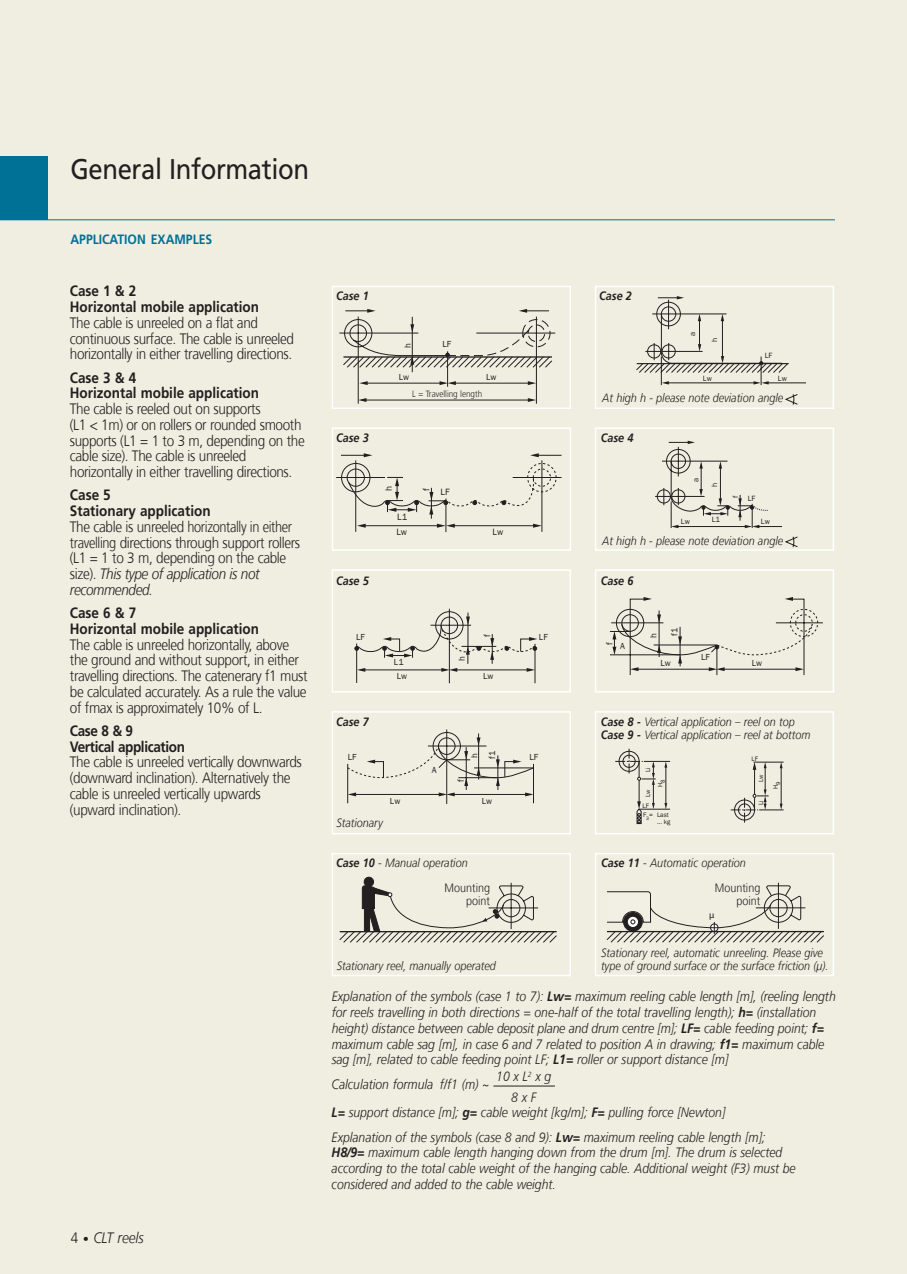
<style>
.page{position:relative;width:907px;height:1274px;background:#fff}
.page>*{position:absolute;margin:0;border:0;box-sizing:border-box;transform-origin:0 0}
.t1{font:28.5px "Frutiger";letter-spacing:-.015em;color:#231f20;scale:.9 1}
.t2{font:300 15px/15.8px "Frutiger";letter-spacing:-.025em;color:#231f20;scale:.9 1}
.t3{font:700 15px/15.8px "Frutiger";color:#231f20;scale:.9 1}
.t4{font:700 15px/15.8px "Frutiger";letter-spacing:-.025em;color:#231f20;scale:.9 1}
.t5{font:italic 300 15px "Frutiger";color:#231f20;scale:.9 1}
.t6{font:italic 300 13.5px/15.8px "Frutiger";color:#231f20;scale:.9 1}
.t7{font:700 13.5px "Frutiger";color:#007196;scale:.9 1}
.t8{font:italic 300 13.5px/21px "Frutiger";letter-spacing:.305em;color:#231f20;text-align:center;scale:.9 1}
.t9{font:italic 300 12px/24.8px "Frutiger";color:#231f20;scale:.9 1}
.t10{font:italic 700 12px "Frutiger";color:#231f20;scale:.9 1}
.t11{font:300 12px/12.8px "Frutiger";color:#231f20;text-align:right;scale:.9 1}
.t12{font:9.3px "Franklin Gothic";color:#231f20}
.t13{font:9px/17.9px "Franklin Gothic";color:#231f20}
.t14{font:300 9px "Frutiger";color:#231f20;scale:.9 1}
.t15{font:7.8px "Franklin Gothic";color:#231f20}
.t16{font:6.6px/6.6px "Franklin Gothic";color:#231f20;text-align:right}
.s1{font-style:italic}
.s2{font-style:normal}
.s3{font-size:12px}
.s4{font-weight:700}
</style>
<div class="page">
<div style="left:0;top:0;width:906px;height:1273px;background:#f0eee1"></div>
<svg style="left:606px;top:885px;width:218px;height:57px;background:#d6d4c9"></svg>
<h1 class="t1" style="left:70px;top:152px;width:266px">General Information</h1>
<p class="t7" style="left:70px;top:231px;width:159px">APPLICATION EXAMPLES</p>
<p class="t3" style="left:70px;top:283px;width:212px">Case 1 &amp; 2<br>Horizontal mobile application</p>
<p class="t2" style="left:70px;top:315px;width:250px">The cable is unreeled on a flat and continuous surface. The cable is unreeled horizontally in either travelling directions.</p>
<p class="t3" style="left:70px;top:369px;width:212px">Case 3 &amp; 4<br>Horizontal mobile application</p>
<p class="t2" style="left:70px;top:401px;width:262px">The cable is reeled out on supports<br>(L1 &lt; 1m) or on rollers or rounded smooth supports (L1 = 1 to 3 m, depending on the cable size). The cable is unreeled horizontally in either travelling directions.</p>
<p class="t3" style="left:70px;top:487px;width:158px">Case 5<br>Stationary application</p>
<p class="t2" style="left:70px;top:519px;width:257px">The cable is unreeled horizontally in either travelling directions through support rollers (L1 = 1 to 3 m, depending on the cable size). <span class="s1">This type of application is not recommended.</span></p>
<p class="t3" style="left:70px;top:605px;width:212px">Case 6 &amp; 7<br>Horizontal mobile application</p>
<p class="t2" style="left:70px;top:637px;width:265px">The cable is unreeled horizontally, above the ground and without support, in either travelling directions. The catenerary f1 must be calculated accurately. As a rule the value of fmax is approximately 10% of L.</p>
<p class="t4" style="left:70px;top:723px;width:129px">Case 8 &amp; 9<br>Vertical application</p>
<p class="t2" style="left:70px;top:754px;width:259px">The cable is unreeled vertically downwards (downward inclination). Alternatively the cable is unreeled vertically upwards (upward inclination).</p>
<p class="t5" style="left:71px;top:1229px;width:83px"><span class="s2">4</span> <span class="s3">•</span> CLT reels</p>
<p class="t10" style="left:336px;top:289px;width:38px">Case 1</p>
<p class="t13" style="left:442px;top:335px;width:10px">LF</p>
<p class="t13" style="left:399px;top:348px;width:6px;rotate:-90deg">h</p>
<p class="t13" style="left:398px;top:368px;width:12px">Lw</p>
<p class="t13" style="left:486px;top:368px;width:12px">Lw</p>
<p class="t14" style="left:412px;top:389px;width:79px">L = Travelling length</p>
<p class="t10" style="left:599px;top:289px;width:38px">Case 2</p>
<p class="t15" style="left:687px;top:335px;width:6px;rotate:-90deg">a</p>
<p class="t15" style="left:709px;top:342px;width:6px;rotate:-90deg">h</p>
<p class="t15" style="left:702px;top:373px;width:11px">Lw</p>
<p class="t15" style="left:764px;top:350px;width:9px">LF</p>
<p class="t15" style="left:777px;top:373px;width:11px">Lw</p>
<p class="t9" style="left:602px;top:386px;width:202px">At high h - please note deviation angle</p>
<p class="t10" style="left:336px;top:430px;width:38px">Case 3</p>
<p class="t10" style="left:600px;top:430px;width:38px">Case 4</p>
<p class="t12" style="left:383px;top:491px;width:7px;rotate:-90deg">h</p>
<p class="t12" style="left:420px;top:491px;width:4px;rotate:-90deg">f</p>
<p class="t12" style="left:440px;top:486px;width:11px">LF</p>
<p class="t15" style="left:691px;top:482px;width:6px;rotate:-90deg">a</p>
<p class="t15" style="left:709px;top:487px;width:6px;rotate:-90deg">h</p>
<p class="t15" style="left:730px;top:498px;width:4px;rotate:-90deg">f</p>
<p class="t15" style="left:747px;top:493px;width:9px">LF</p>
<p class="t12" style="left:397px;top:511px;width:12px">L1</p>
<p class="t15" style="left:680px;top:517px;width:11px">Lw</p>
<p class="t15" style="left:711px;top:515px;width:10px">L1</p>
<p class="t15" style="left:760px;top:517px;width:11px">Lw</p>
<p class="t12" style="left:396px;top:526px;width:12px">Lw</p>
<p class="t12" style="left:492px;top:526px;width:12px">Lw</p>
<p class="t9" style="left:602px;top:528px;width:202px">At high h - please note deviation angle</p>
<p class="t10" style="left:336px;top:574px;width:38px">Case 5</p>
<p class="t10" style="left:600px;top:574px;width:38px">Case 6</p>
<p class="t13" style="left:356px;top:628px;width:10px">LF</p>
<p class="t13" style="left:538px;top:628px;width:10px">LF</p>
<p class="t13" style="left:478px;top:637px;width:4px;rotate:-90deg">f</p>
<p class="t13" style="left:394px;top:653px;width:11px">L1</p>
<p class="t13" style="left:453px;top:661px;width:6px;rotate:-90deg">h</p>
<p class="t13" style="left:396px;top:667px;width:12px">Lw</p>
<p class="t13" style="left:483px;top:667px;width:12px">Lw</p>
<p class="t13" style="left:600px;top:644px;width:4px;rotate:-90deg">f</p>
<p class="t13" style="left:620px;top:637px;width:6px">A</p>
<p class="t13" style="left:644px;top:638px;width:6px;rotate:-90deg">h</p>
<p class="t13" style="left:665px;top:635px;width:9px;rotate:-90deg">f1</p>
<p class="t13" style="left:700px;top:648px;width:10px">LF</p>
<p class="t13" style="left:660px;top:654px;width:12px">Lw</p>
<p class="t13" style="left:751px;top:654px;width:12px">Lw</p>
<p class="t10" style="left:336px;top:715px;width:38px">Case 7</p>
<p class="t9" style="left:600px;top:716px;width:234px;line-height:12.8px"><span class="s4">Case 8 -</span> Vertical application – reel on top<br><span class="s4">Case 9 -</span> Vertical application – reel at bottom</p>
<p class="t13" style="left:465px;top:759px;width:9px;rotate:-90deg">h f1</p>
<p class="t13" style="left:347px;top:748px;width:10px">LF</p>
<p class="t13" style="left:529px;top:748px;width:10px">LF</p>
<p class="t16" style="left:751px;top:755px;width:8px">LF</p>
<p class="t13" style="left:432px;top:761px;width:6px">A</p>
<p class="t13" style="left:452px;top:782px;width:4px;rotate:-90deg">f</p>
<p class="t13" style="left:390px;top:792px;width:12px">Lw</p>
<p class="t13" style="left:481px;top:792px;width:12px">Lw</p>
<p class="t16" style="left:644px;top:772px;width:6px;rotate:-90deg">Li</p>
<p class="t16" style="left:656px;top:787px;width:9px;rotate:-90deg">H<sub>8</sub></p>
<p class="t16" style="left:644px;top:797px;width:9px;rotate:-90deg">Lw</p>
<p class="t16" style="left:642px;top:802px;width:8px">LF</p>
<p class="t16" style="left:757px;top:782px;width:9px;rotate:-90deg">Lw</p>
<p class="t16" style="left:757px;top:805px;width:6px;rotate:-90deg">Li</p>
<p class="t16" style="left:772px;top:789px;width:9px;rotate:-90deg">H<sub>9</sub></p>
<p class="t9" style="left:336px;top:810px;width:53px">Stationary</p>
<p class="t16" style="left:643px;top:812px;width:29px">F<sub>3</sub>= Last ... kg</p>
<p class="t9" style="left:336px;top:851px;width:148px"><span class="s4">Case 10</span> - Manual operation</p>
<p class="t9" style="left:714px;top:851px;width:52px;text-indent:-113px"><span class="s4">Case 11</span> - Automatic operation<br><span class="s2">Mounting</span></p>
<p class="t11" style="left:736px;top:894px;width:28px">point</p>
<p class="t11" style="left:444px;top:881px;width:52px">Mounting point</p>
<p class="t9" style="left:601px;top:941px;width:248px">Stationary reel, automatic unreeling. Please give</p>
<p class="t9" style="left:337px;top:953px;width:178px">Stationary reel, manually operated</p>
<p class="t9" style="left:601px;top:953px;width:254px">type of ground surface or the surface friction (µ).</p>
<p class="t6" style="left:331px;top:988px;width:561px">Explanation of the symbols (case 1 to 7): <span class="s4">Lw=</span> maximum reeling cable length [m], (reeling length for reels travelling in both directions = one-half of the total travelling length); <span class="s4">h=</span> (installation height) distance between cable deposit plane and drum centre [m]; <span class="s4">LF=</span> cable feeding point; <span class="s4">f= </span>maximum cable sag [m], in case 6 and 7 related to position A in drawing; <span class="s4">f1=</span> maximum cable sag [m], related to cable feeding point LF; <span class="s4">L1=</span> roller or support distance [m]</p>
<p class="t6" style="left:331px;top:1070px;width:439px;line-height:27.8px">Calculation formula f/f1 (m) ~<br><span class="s4">L=</span> support distance [m]; <span class="s4">g=</span> cable weight [kg/m]; <span class="s4">F=</span> pulling force [Newton]</p>
<p class="t6" style="left:331px;top:1129px;width:517px">Explanation of the symbols (case 8 and 9): <span class="s4">Lw=</span> maximum reeling cable length [m]; <span class="s4">H8/9=</span> maximum cable length hanging down from the drum [m]. The drum is selected according to the total cable weight of the hanging cable. Additional weight (F3) must be considered and added to the cable weight.</p>
<p class="t8" style="left:496px;top:1065px;width:63px">10xL<sup>2</sup> xg<br>8xF</p>
</div>
